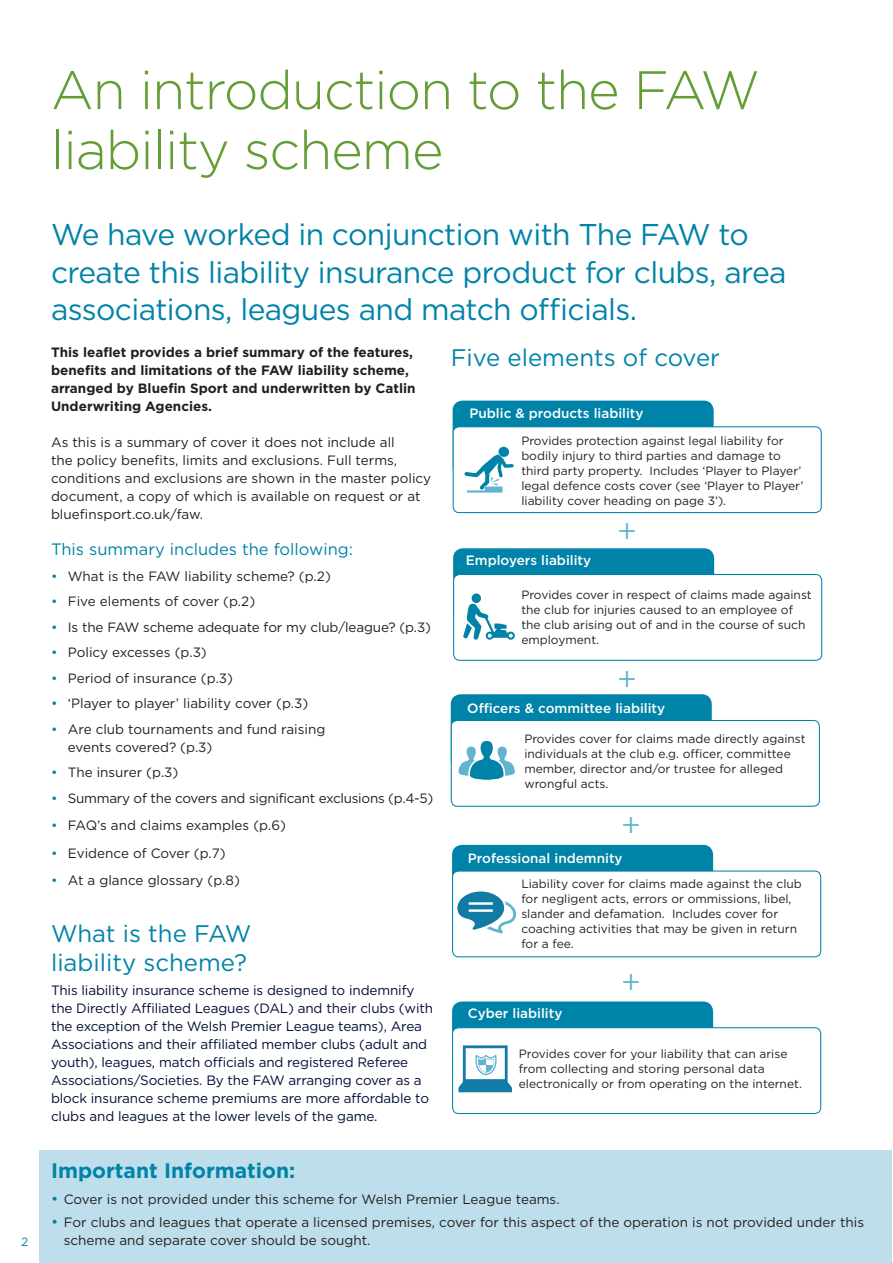
<style>
.page{position:relative;width:893px;height:1263px;background:#fff}
.page>*{position:absolute;margin:0;border:0;box-sizing:border-box;transform-origin:0 0}
.t1{font:300 54px/60px "Gotham";letter-spacing:-.02em;color:#639d34}
.t2{font:30px/37.5px "Gotham";letter-spacing:-.02em;color:#0083a9}
.t3{font:30px "Myriad Pro";color:#60b4cf}
.t4{font:24px "Gotham";color:#0083a9}
.t5{font:700 21px "Gotham";color:#0083a9}
.t6{font:16.5px "Gotham";color:#0083a9}
.t7{font:13.5px/18px "Gotham";color:#231f20}
.t8{font:13.5px/18px "Gotham";letter-spacing:-.01em;color:#000e37}
.t9{font:700 13.5px/18px "Gotham";color:#231f20}
.t10{font:500 13.5px "Gotham";color:#fff}
.t11{font:13.5px "Gotham";letter-spacing:-.02em;color:#231f20}
.t12{font:12px/15px "Gotham";color:#231f20}
.t13{font:12px "Gotham";color:#0083a9}
.s1{color:#0083a9}
.s2{font-size:15px;color:#0083a9}
</style>
<div class="page">
<div style="left:39px;top:1150px;width:853px;height:113px;background:#bddeea"></div>
<div style="left:454px;top:846px;width:258px;height:73px;background:#0083a9;border-radius:9px"></div>
<div style="left:452px;top:845px;width:261px;height:76px;border:3px solid #0083a9;border-radius:9px"></div>
<div style="left:453px;top:871px;width:368px;height:86px;background:#fff;border-radius:6px"></div>
<div style="left:452px;top:870px;width:369px;height:87px;border:1px solid #0083a9;border-radius:6px"></div>
<div style="left:452px;top:696px;width:258px;height:72px;background:#0083a9;border-radius:9px"></div>
<div style="left:451px;top:694px;width:261px;height:76px;border:3px solid #0083a9;border-radius:9px"></div>
<div style="left:451px;top:720px;width:368px;height:86px;background:#fff;border-radius:6px"></div>
<div style="left:451px;top:720px;width:369px;height:87px;border:1px solid #0083a9;border-radius:6px"></div>
<div style="left:455px;top:550px;width:258px;height:73px;background:#0083a9;border-radius:9px"></div>
<div style="left:453px;top:548px;width:261px;height:76px;border:3px solid #0083a9;border-radius:9px"></div>
<div style="left:454px;top:574px;width:368px;height:86px;background:#fff;border-radius:6px"></div>
<div style="left:453px;top:574px;width:369px;height:87px;border:1px solid #0083a9;border-radius:6px"></div>
<div style="left:454px;top:402px;width:258px;height:73px;background:#0083a9;border-radius:9px"></div>
<div style="left:453px;top:401px;width:261px;height:75px;border:3px solid #0083a9;border-radius:9px"></div>
<div style="left:453px;top:427px;width:368px;height:86px;background:#fff;border-radius:6px"></div>
<div style="left:453px;top:426px;width:369px;height:87px;border:1px solid #0083a9;border-radius:6px"></div>
<div style="left:454px;top:1003px;width:258px;height:73px;background:#0083a9;border-radius:9px"></div>
<div style="left:452px;top:1001px;width:261px;height:76px;border:3px solid #0083a9;border-radius:9px"></div>
<div style="left:453px;top:1028px;width:368px;height:85px;background:#fff;border-radius:6px"></div>
<div style="left:452px;top:1027px;width:369px;height:87px;border:1px solid #0083a9;border-radius:6px"></div>
<svg style="left:464px;top:446px;width:50px;height:47px"></svg>
<svg style="left:463px;top:603px;width:52px;height:37px"></svg>
<div style="left:472px;top:593px;width:9px;height:10px;background:#0083a9;border-radius:50%"></div>
<svg style="left:459px;top:741px;width:56px;height:39px"></svg>
<svg style="left:457px;top:891px;width:59px;height:42px"></svg>
<svg style="left:458px;top:1045px;width:54px;height:47px"></svg>
<p class="t13" style="left:21px;top:1234px;width:9px">2</p>
<p class="t1" style="left:51px;top:58px;width:710px">An introduction to the FAW liability scheme</p>
<p class="t2" style="left:51px;top:215px;width:737px">We have worked in conjunction with The FAW to create this liability insurance product for clubs, area associations, leagues and match officials.</p>
<p class="t9" style="left:51px;top:343px;width:366px">This leaflet provides a brief summary of the features, benefits and limitations of the FAW liability scheme, arranged by Bluefin Sport and underwritten by Catlin Underwriting Agencies.</p>
<p class="t7" style="left:51px;top:433px;width:382px">As this is a summary of cover it does not include all<br>the policy benefits, limits and exclusions. Full terms, conditions and exclusions are shown in the master policy document, a copy of which is available on request or at bluefinsport.co.uk/faw.</p>
<p class="t6" style="left:51px;top:539px;width:304px">This summary includes the following:</p>
<p class="t7" style="left:51px;top:567px;width:281px"><span class="s1">•</span> What is the FAW liability scheme? (p.2)</p>
<p class="t7" style="left:51px;top:592px;width:206px"><span class="s1">•</span> Five elements of cover (p.2)</p>
<p class="t7" style="left:51px;top:618px;width:382px"><span class="s1">•</span> Is the FAW scheme adequate for my club/league? (p.3)</p>
<p class="t7" style="left:51px;top:643px;width:157px"><span class="s1">•</span> Policy excesses (p.3)</p>
<p class="t7" style="left:51px;top:669px;width:184px"><span class="s1">•</span> Period of insurance (p.3)</p>
<p class="t7" style="left:51px;top:694px;width:259px"><span class="s1">•</span> ‘Player to player’ liability cover (p.3)</p>
<p class="t7" style="left:68px;top:720px;width:259px;text-indent:-17px"><span class="s1">•</span> Are club tournaments and fund raising events covered? (p.3)</p>
<p class="t7" style="left:51px;top:763px;width:129px"><span class="s1">•</span> The insurer (p.3)</p>
<p class="t11" style="left:51px;top:789px;width:384px"><span class="s1">•</span> Summary of the covers and significant exclusions (p.4-5)</p>
<p class="t7" style="left:51px;top:816px;width:236px"><span class="s1">•</span> FAQ’s and claims examples (p.6)</p>
<p class="t7" style="left:51px;top:844px;width:176px"><span class="s1">•</span> Evidence of Cover (p.7)</p>
<p class="t7" style="left:51px;top:871px;width:190px"><span class="s1">•</span> At a glance glossary (p.8)</p>
<p class="t4" style="left:51px;top:918px;width:202px">What is the FAW</p>
<p class="t4" style="left:51px;top:947px;width:198px">liability scheme?</p>
<p class="t8" style="left:51px;top:981px;width:384px">This liability insurance scheme is designed to indemnify the Directly Affiliated Leagues (DAL) and their clubs (with the exception of the Welsh Premier League teams), Area Associations and their affiliated member clubs (adult and youth), leagues, match officials and registered Referee Associations/Societies. By the FAW arranging cover as a block insurance scheme premiums are more affordable to clubs and leagues at the lower levels of the game.</p>
<p class="t5" style="left:51px;top:1156px;width:246px">Important Information:</p>
<p class="t4" style="left:451px;top:342px;width:271px">Five elements of cover</p>
<p class="t10" style="left:470px;top:404px;width:176px">Public &amp; products liability</p>
<p class="t12" style="left:521px;top:433px;width:284px">Provides protection against legal liability for bodily injury to third parties and damage to third party property. Includes ‘Player to Player’ legal defence costs cover (see ‘Player to Player’ liability cover heading on page 3’).</p>
<p class="t10" style="left:466px;top:551px;width:127px">Employers liability</p>
<p class="t3" style="left:618px;top:511px;width:19px">+</p>
<p class="t12" style="left:521px;top:587px;width:292px">Provides cover in respect of claims made against the club for injuries caused to an employee of the club arising out of and in the course of such employment.</p>
<p class="t3" style="left:618px;top:658px;width:19px">+</p>
<p class="t10" style="left:467px;top:699px;width:200px">Officers &amp; committee liability</p>
<p class="t12" style="left:524px;top:731px;width:283px">Provides cover for claims made directly against individuals at the club e.g. officer, committee member, director and/or trustee for alleged wrongful acts.</p>
<p class="t3" style="left:622px;top:805px;width:19px">+</p>
<p class="t10" style="left:468px;top:849px;width:156px">Professional indemnity</p>
<p class="t12" style="left:521px;top:876px;width:282px">Liability cover for claims made against the club for negligent acts, errors or ommissions, libel, slander and defamation. Includes cover for coaching activities that may be given in return</p>
<p class="t12" style="left:521px;top:936px;width:54px">for a fee.</p>
<p class="t10" style="left:468px;top:1005px;width:96px">Cyber liability</p>
<p class="t3" style="left:622px;top:961px;width:19px">+</p>
<p class="t12" style="left:519px;top:1046px;width:285px">Provides cover for your liability that can arise from collecting and storing personal data electronically or from operating on the internet.</p>
<p class="t7" style="left:51px;top:1190px;width:510px"><span class="s2">•</span> Cover is not provided under this scheme for Welsh Premier League teams.</p>
<p class="t7" style="left:64px;top:1212px;width:802px;text-indent:-13px"><span class="s2">•</span> For clubs and leagues that operate a licensed premises, cover for this aspect of the operation is not provided under this scheme and separate cover should be sought.</p>
</div>
